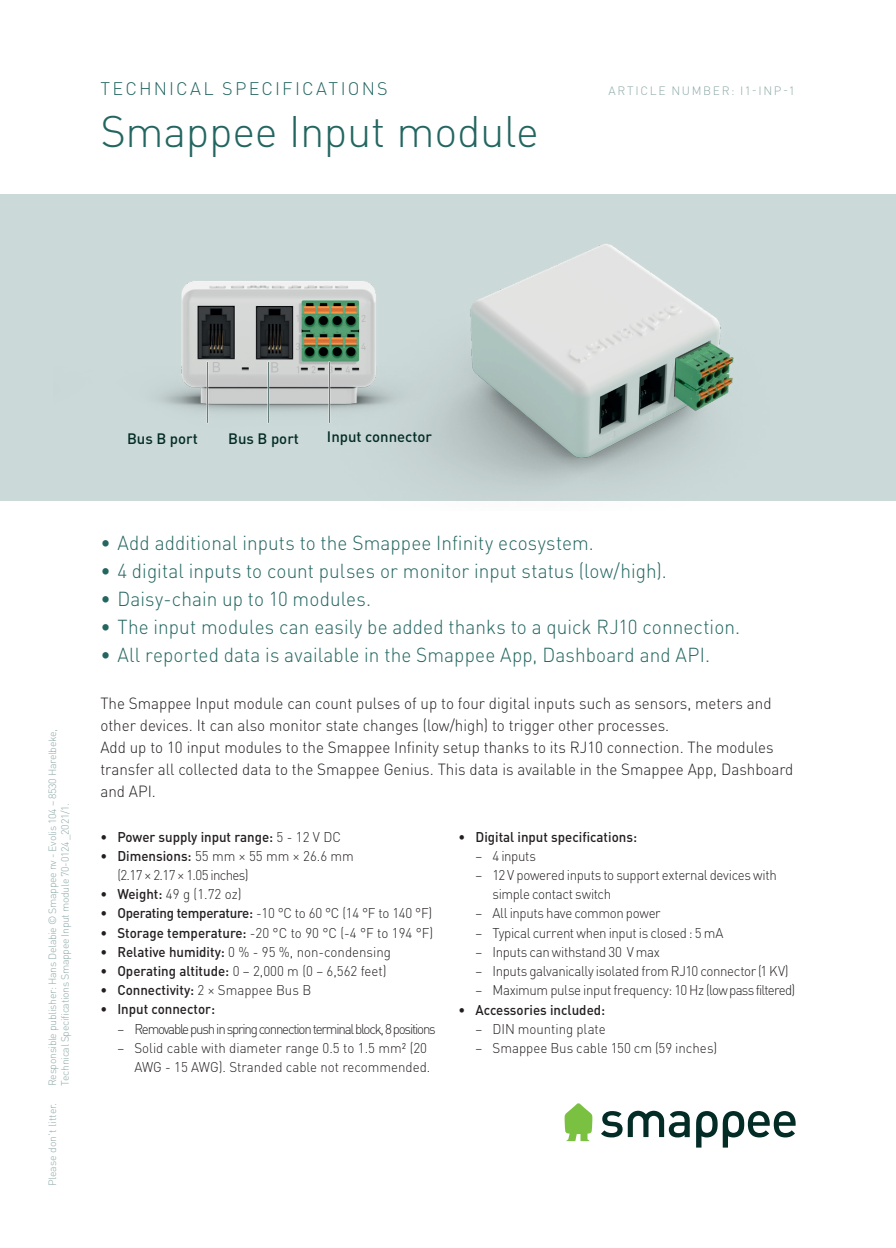
<style>
.page{position:relative;width:896px;height:1248px;background:#fff}
.page>*{position:absolute;margin:0;border:0;box-sizing:border-box;transform-origin:0 0}
.t1{font:300 43.6px "DIN Pro";letter-spacing:-.005em;color:#236661}
.t2{font:300 20px "DIN Pro";letter-spacing:.005em;color:#236661;scale:.95 1}
.t3{font:300 18px "DIN Pro";letter-spacing:.12em;color:#236661}
.t4{font:300 16px/22px "DIN Pro";color:#231f20;scale:.95 1}
.t5{font:500 15px "DIN Pro";color:#032c26}
.t6{font:300 14px "DIN Pro";letter-spacing:-.025em;color:#231f20;scale:.95 1}
.t7{font:300 14px/19.2px "DIN Pro";color:#231f20;scale:.95 1}
.t8{font:500 14px "DIN Pro";color:#231f20;scale:.95 1}
.t9{font:300 14px "DIN Pro";letter-spacing:-.09em;color:#231f20;scale:.95 1}
.t10{font:300 14px/19.2px "DIN Pro";letter-spacing:-.05em;color:#231f20;scale:.95 1}
.t11{font:300 12px "DIN Pro";letter-spacing:.135em;color:#8eaaa8}
.t12{font:300 10.4px/12.6px "DIN Pro";letter-spacing:-.03em;color:#8eaaa8}
.t13{font:300 10.4px "DIN Pro";color:#8eaaa8}
.s1{font-weight:300}
.s2{font-weight:500}
</style>
<div class="page">
<svg style="left:696px;top:1111px;width:21px;height:36px"></svg>
<svg style="left:601px;top:1111px;width:21px;height:26px"></svg>
<svg style="left:723px;top:1111px;width:72px;height:36px"></svg>
<svg style="left:628px;top:1110px;width:62px;height:27px"></svg>
<svg style="left:564px;top:1103px;width:28px;height:37px"></svg>
<div style="left:0;top:194px;width:896px;height:306px;background:#cbd9d8"></div>
<img style="left:504px;top:244px;width:392px;height:257px">
<img style="left:53px;top:281px;width:451px;height:220px">
<div style="left:206px;top:361px;width:2px;height:62px;border:1px solid #fff"></div>
<div style="left:267px;top:361px;width:2px;height:62px;border:1px solid #fff"></div>
<div style="left:328px;top:361px;width:2px;height:62px;border:1px solid #fff"></div>
<p class="t3" style="left:100px;top:76px;width:289px">TECHNICAL SPECIFICATIONS</p>
<p class="t11" style="left:608px;top:83px;width:188px">ARTICLE NUMBER: I1-INP-1</p>
<h1 class="t1" style="left:100px;top:101px;width:440px">Smappee Input module</h1>
<p class="t5" style="left:127px;top:428px;width:72px">Bus B port</p>
<p class="t5" style="left:228px;top:428px;width:72px">Bus B port</p>
<p class="t5" style="left:327px;top:426px;width:107px">Input connector</p>
<p class="t12" style="left:46px;top:1086px;width:359px;rotate:-90deg">Responsible publisher: Hans Delabie © Smappee nv - Evolis 104 – 8530 Harelbeke,<br>Technical Specifications Smappee Input module 70-0124 _2021/1.</p>
<p class="t13" style="left:45px;top:1186px;width:85px;rotate:-90deg">Please don’t litter.</p>
<p class="t2" style="left:100px;top:528px;width:521px">• Add additional inputs to the Smappee Infinity ecosystem.</p>
<p class="t2" style="left:100px;top:556px;width:598px">• 4 digital inputs to count pulses or monitor input status (low/high).</p>
<p class="t2" style="left:100px;top:584px;width:286px">• Daisy-chain up to 10 modules.</p>
<p class="t2" style="left:100px;top:612px;width:675px">• The input modules can easily be added thanks to a quick RJ10 connection.</p>
<p class="t2" style="left:100px;top:640px;width:643px">• All reported data is available in the Smappee App, Dashboard and API.</p>
<p class="t4" style="left:100px;top:691px;width:731px">The Smappee Input module can count pulses of up to four digital inputs such as sensors, meters and other devices. It can also monitor state changes (low/high) to trigger other processes.<br>Add up to 10 input modules to the Smappee Infinity setup thanks to its RJ10 connection. The modules transfer all collected data to the Smappee Genius. This data is available in the Smappee App, Dashboard and API.</p>
<p class="t8" style="left:100px;top:826px;width:255px">• Power supply input range: <span class="s1">5 - 12 V DC</span></p>
<p class="t10" style="left:117px;top:845px;width:250px;text-indent:-17px"><span class="s2">• Dimensions:</span> 55 mm × 55 mm × 26.6 mm (2.17 × 2.17 × 1.05 inches)</p>
<p class="t6" style="left:100px;top:884px;width:150px"><span class="s2">• Weight:</span> 49 g (1.72 oz)</p>
<p class="t6" style="left:100px;top:903px;width:351px"><span class="s2">• Operating temperature:</span> -10 °C to 60 °C (14 °F to 140 °F)</p>
<p class="t7" style="left:100px;top:922px;width:352px"><span class="s2">• Storage temperature:</span> -20 °C to 90 °C (-4 °F to 194 °F)</p>
<p class="t7" style="left:100px;top:941px;width:307px"><span class="s2">• Relative humidity:</span> 0 % - 95 %, non-condensing</p>
<p class="t7" style="left:100px;top:960px;width:303px"><span class="s2">• Operating altitude:</span> 0 – 2,000 m (0 – 6,562 feet)</p>
<p class="t8" style="left:100px;top:980px;width:223px">• Connectivity: <span class="s1">2 × Smappee Bus B</span></p>
<p class="t8" style="left:100px;top:999px;width:122px">• Input connector:</p>
<p class="t9" style="left:117px;top:1019px;width:337px">− Removable push in spring connection terminal block, 8 positions</p>
<p class="t7" style="left:117px;top:1037px;width:327px">− Solid cable with diameter range 0.5 to 1.5 mm² (20</p>
<p class="t7" style="left:134px;top:1056px;width:313px">AWG - 15 AWG). Stranded cable not recommended.</p>
<p class="t8" style="left:458px;top:826px;width:189px">• Digital input specifications:</p>
<p class="t6" style="left:475px;top:846px;width:65px">− 4 inputs</p>
<p class="t6" style="left:475px;top:865px;width:319px">− 12 V powered inputs to support external devices with</p>
<p class="t6" style="left:492px;top:884px;width:126px">simple contact switch</p>
<p class="t6" style="left:475px;top:903px;width:196px">− All inputs have common power</p>
<p class="t6" style="left:475px;top:922px;width:262px">− Typical current when input is closed : 5 mA</p>
<p class="t6" style="left:475px;top:942px;width:196px">− Inputs can withstand 30 V max</p>
<p class="t6" style="left:475px;top:961px;width:331px">− Inputs galvanically isolated from RJ10 connector (1 KV)</p>
<p class="t6" style="left:475px;top:980px;width:338px">− Maximum pulse input frequency: 10 Hz (low pass filtered)</p>
<p class="t8" style="left:458px;top:999px;width:156px">• Accessories included:</p>
<p class="t7" style="left:475px;top:1018px;width:256px">− DIN mounting plate<br>− Smappee Bus cable 150 cm (59 inches)</p>
</div>
